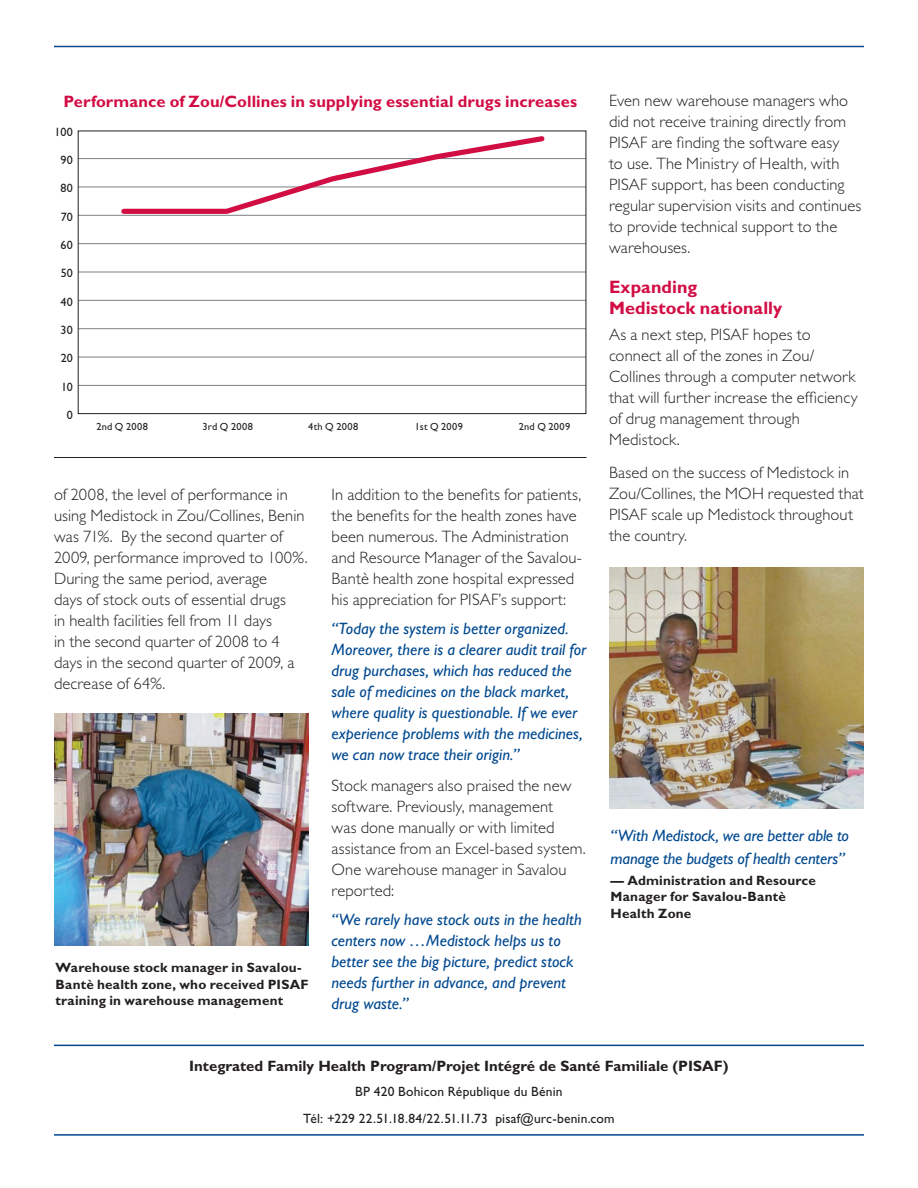
<style>
.page{position:relative;width:918px;height:1188px;background:#fff}
.page>*{position:absolute;margin:0;border:0;box-sizing:border-box;transform-origin:0 0}
.Subhead1{font:700 18px/21px "Gill Sans Std";letter-spacing:.005em;color:#d20d44}
.body_gillsans_light{font:300 16.5px/21px "Gill Sans Std";letter-spacing:.005em;color:#231f20}
.body_gillsans_light-2{font:italic 16.5px/21px "Gill Sans Std";letter-spacing:.005em;color:#014990}
.Subhead1-2{font:700 16.5px "Gill Sans Std";letter-spacing:.01em;color:#d20d44}
.t1{font:700 15px "Gill Sans Std";color:#231f20}
.body_gillsans_light-3{font:700 13.5px/16.5px "Gill Sans Std";letter-spacing:.015em;color:#231f20}
.t2{font:13.5px "Gill Sans Std";letter-spacing:.015em;color:#231f20}
.body_gillsans_light-4{font:12.15px "Gill Sans Std";letter-spacing:.025em;color:#231f20}
.body_gillsans_light-5{font:10.35px "Gill Sans Std";letter-spacing:.025em;color:#231f20}
</style>
<div class="page">
<hr style="left:54px;top:46px;width:810px;height:1px;background:#014990">
<hr style="left:54px;top:1045px;width:810px;height:1px;background:#014990">
<hr style="left:54px;top:457px;width:532px;height:1px;background:#231f20">
<hr style="left:54px;top:1134px;width:810px;height:2px;background:#014990">
<hr style="left:78px;top:158px;width:508px;height:1px;background:#7c7e81">
<hr style="left:78px;top:187px;width:508px;height:1px;background:#7c7e81">
<hr style="left:78px;top:215px;width:508px;height:1px;background:#7c7e81">
<hr style="left:78px;top:243px;width:508px;height:1px;background:#7c7e81">
<hr style="left:78px;top:272px;width:508px;height:1px;background:#7c7e81">
<hr style="left:78px;top:300px;width:508px;height:1px;background:#7c7e81">
<hr style="left:78px;top:328px;width:508px;height:1px;background:#7c7e81">
<hr style="left:78px;top:357px;width:508px;height:1px;background:#7c7e81">
<hr style="left:78px;top:385px;width:508px;height:1px;background:#7c7e81">
<div style="left:78px;top:131px;width:508px;height:283px;border:1px solid #231f20"></div>
<svg style="left:119px;top:136px;width:429px;height:80px"></svg>
<img style="left:54px;top:714px;width:255px;height:232px">
<img style="left:609px;top:567px;width:255px;height:241px">
<p class="Subhead1-2" style="left:63px;top:92px;width:515px">Performance of Zou/Collines in supplying essential drugs increases</p>
<p class="body_gillsans_light-4" style="left:55px;top:125px;width:20px">100</p>
<p class="body_gillsans_light-4" style="left:61px;top:153px;width:14px">90</p>
<p class="body_gillsans_light-4" style="left:60px;top:181px;width:14px">80</p>
<p class="body_gillsans_light-4" style="left:61px;top:210px;width:14px">70</p>
<p class="body_gillsans_light-4" style="left:61px;top:238px;width:14px">60</p>
<p class="body_gillsans_light-4" style="left:61px;top:266px;width:14px">50</p>
<p class="body_gillsans_light-4" style="left:60px;top:295px;width:14px">40</p>
<p class="body_gillsans_light-4" style="left:61px;top:323px;width:14px">30</p>
<p class="body_gillsans_light-4" style="left:61px;top:351px;width:14px">20</p>
<p class="body_gillsans_light-4" style="left:61px;top:380px;width:13px">10</p>
<p class="body_gillsans_light-4" style="left:67px;top:408px;width:8px">0</p>
<p class="body_gillsans_light-5" style="left:96px;top:420px;width:53px">2nd Q 2008</p>
<p class="body_gillsans_light-5" style="left:203px;top:420px;width:52px">3rd Q 2008</p>
<p class="body_gillsans_light-5" style="left:308px;top:420px;width:52px">4th Q 2008</p>
<p class="body_gillsans_light-5" style="left:415px;top:420px;width:50px">1st Q 2009</p>
<p class="body_gillsans_light-5" style="left:519px;top:420px;width:53px">2nd Q 2009</p>
<p class="body_gillsans_light" style="left:54px;top:484px;width:255px">of 2008, the level of performance in using Medistock in Zou/Collines, Benin was 71%. By the second quarter of 2009, performance improved to 100%.<br>During the same period, average<br>days of stock outs of essential drugs<br>in health facilities fell from 11 days<br>in the second quarter of 2008 to 4 days in the second quarter of 2009, a decrease of 64%.</p>
<p class="body_gillsans_light-3" style="left:56px;top:960px;width:255px">Warehouse stock manager in Savalou-<br>Bantè health zone, who received PISAF training in warehouse management</p>
<p class="body_gillsans_light" style="left:332px;top:484px;width:252px">In addition to the benefits for patients, the benefits for the health zones have been numerous. The Administration and Resource Manager of the Savalou-Bantè health zone hospital expressed his appreciation for PISAF’s support:</p>
<p class="body_gillsans_light-2" style="left:332px;top:618px;width:256px">“Today the system is better organized.<br>Moreover, there is a clearer audit trail for drug purchases, which has reduced the sale of medicines on the black market, where quality is questionable. If we ever experience problems with the medicines, we can now trace their origin.”</p>
<p class="body_gillsans_light" style="left:332px;top:775px;width:256px">Stock managers also praised the new software. Previously, management<br>was done manually or with limited assistance from an Excel-based system.<br>One warehouse manager in Savalou reported:</p>
<p class="body_gillsans_light-2" style="left:332px;top:909px;width:252px">“We rarely have stock outs in the health centers now …Medistock helps us to better see the big picture, predict stock needs further in advance, and prevent drug waste.”</p>
<p class="body_gillsans_light" style="left:609px;top:90px;width:254px">Even new warehouse managers who did not receive training directly from PISAF are finding the software easy<br>to use. The Ministry of Health, with PISAF support, has been conducting regular supervision visits and continues to provide technical support to the warehouses.</p>
<p class="Subhead1" style="left:609px;top:277px;width:175px">Expanding<br>Medistock nationally</p>
<p class="body_gillsans_light" style="left:609px;top:324px;width:250px">As a next step, PISAF hopes to connect all of the zones in Zou/<br>Collines through a computer network that will further increase the efficiency of drug management through<br>Medistock.</p>
<p class="body_gillsans_light" style="left:609px;top:462px;width:256px">Based on the success of Medistock in<br>Zou/Collines, the MOH requested that<br>PISAF scale up Medistock throughout the country.</p>
<p class="body_gillsans_light-2" style="left:610px;top:825px;width:240px;line-height:22.5px">“With Medistock, we are better able to manage the budgets of health centers”</p>
<p class="body_gillsans_light-3" style="left:610px;top:872px;width:207px">— Administration and Resource<br>Manager for Savalou-Bantè<br>Health Zone</p>
<p class="t1" style="left:189px;top:1057px;width:541px">Integrated Family Health Program/Projet Intégré de Santé Familiale (PISAF)</p>
<p class="t2" style="left:355px;top:1084px;width:209px">BP 420 Bohicon République du Bénin</p>
<p class="t2" style="left:303px;top:1111px;width:313px">Tél: +229 22.51.18.84/22.51.11.73 pisaf@urc-benin.com</p>
</div>
